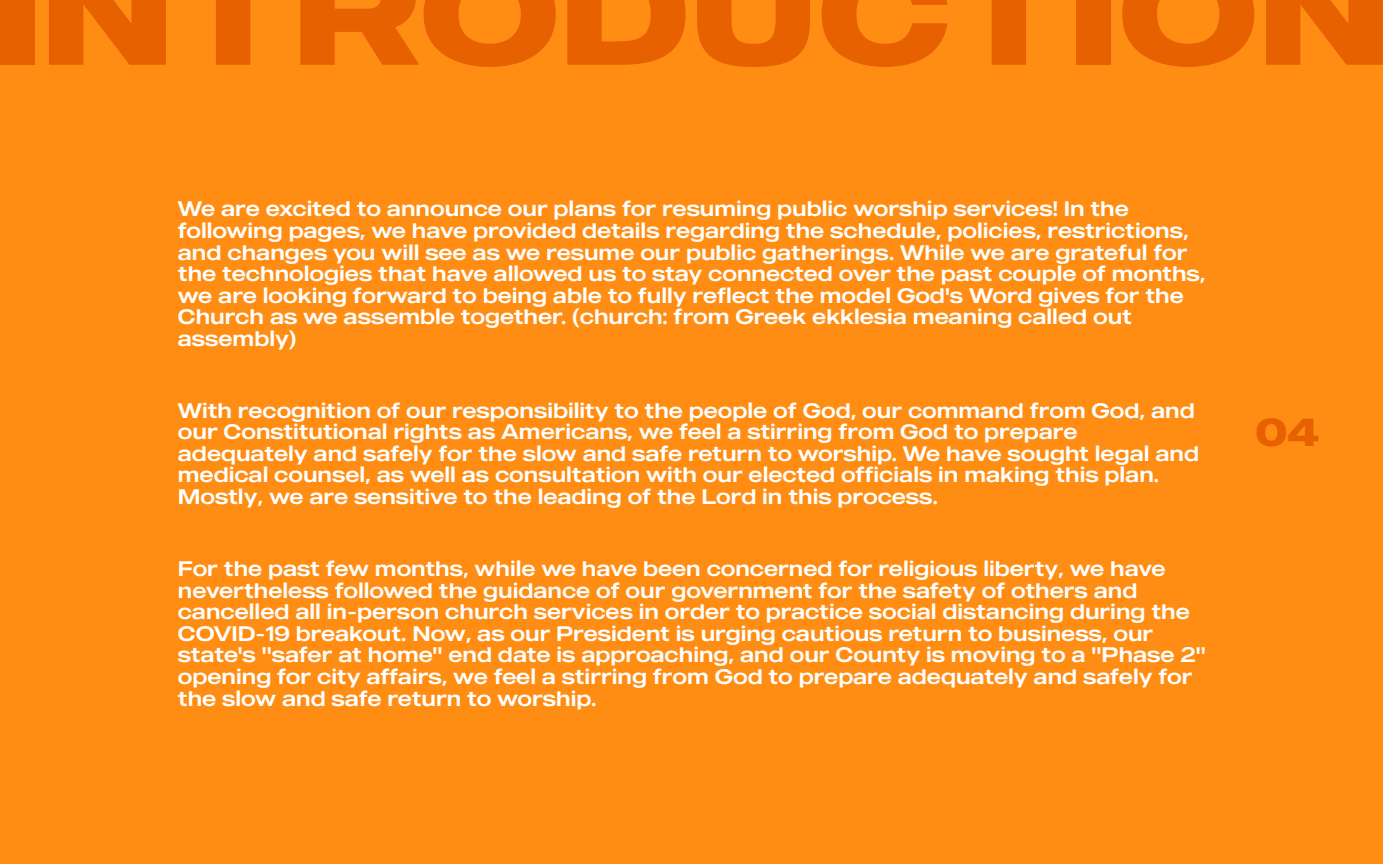
<style>
.page{position:relative;width:1383px;height:864px;background:#fff}
.page>*{position:absolute;margin:0;border:0;box-sizing:border-box;transform-origin:0 0}
.t1{font:700 144.9px "MADE Outer Sans";color:#e86100}
.t2{font:700 39px "MADE Outer Sans";color:#e86100}
.t3{font:21px/21.6px "MADE Outer Sans";color:#fff}
</style>
<div class="page">
<div style="left:0;top:0;width:1382px;height:864px;background:#ff8d13"></div>
<h1 class="t1" style="left:-7px;top:-42px;width:1398px">INTRODUCTION</h1>
<p class="t3" style="left:178px;top:200px;width:1029px">We are excited to announce our plans for resuming public worship services! In the following pages, we have provided details regarding the schedule, policies, restrictions, and changes you will see as we resume our public gatherings. While we are grateful for the technologies that have allowed us to stay connected over the past couple of months, we are looking forward to being able to fully reflect the model God's Word gives for the Church as we assemble together. (church: from Greek ekklesia meaning called out assembly)</p>
<p class="t3" style="left:178px;top:401px;width:1022px">With recognition of our responsibility to the people of God, our command from God, and our Constitutional rights as Americans, we feel a stirring from God to prepare adequately and safely for the slow and safe return to worship. We have sought legal and medical counsel, as well as consultation with our elected officials in making this plan.<br>Mostly, we are sensitive to the leading of the Lord in this process.</p>
<p class="t3" style="left:178px;top:559px;width:1029px">For the past few months, while we have been concerned for religious liberty, we have nevertheless followed the guidance of our government for the safety of others and cancelled all in-person church services in order to practice social distancing during the COVID-19 breakout. Now, as our President is urging cautious return to business, our state's "safer at home" end date is approaching, and our County is moving to a "Phase 2" opening for city affairs, we feel a stirring from God to prepare adequately and safely for the slow and safe return to worship.</p>
<h2 class="t2" style="left:1255px;top:417px;width:65px">04</h2>
</div>
